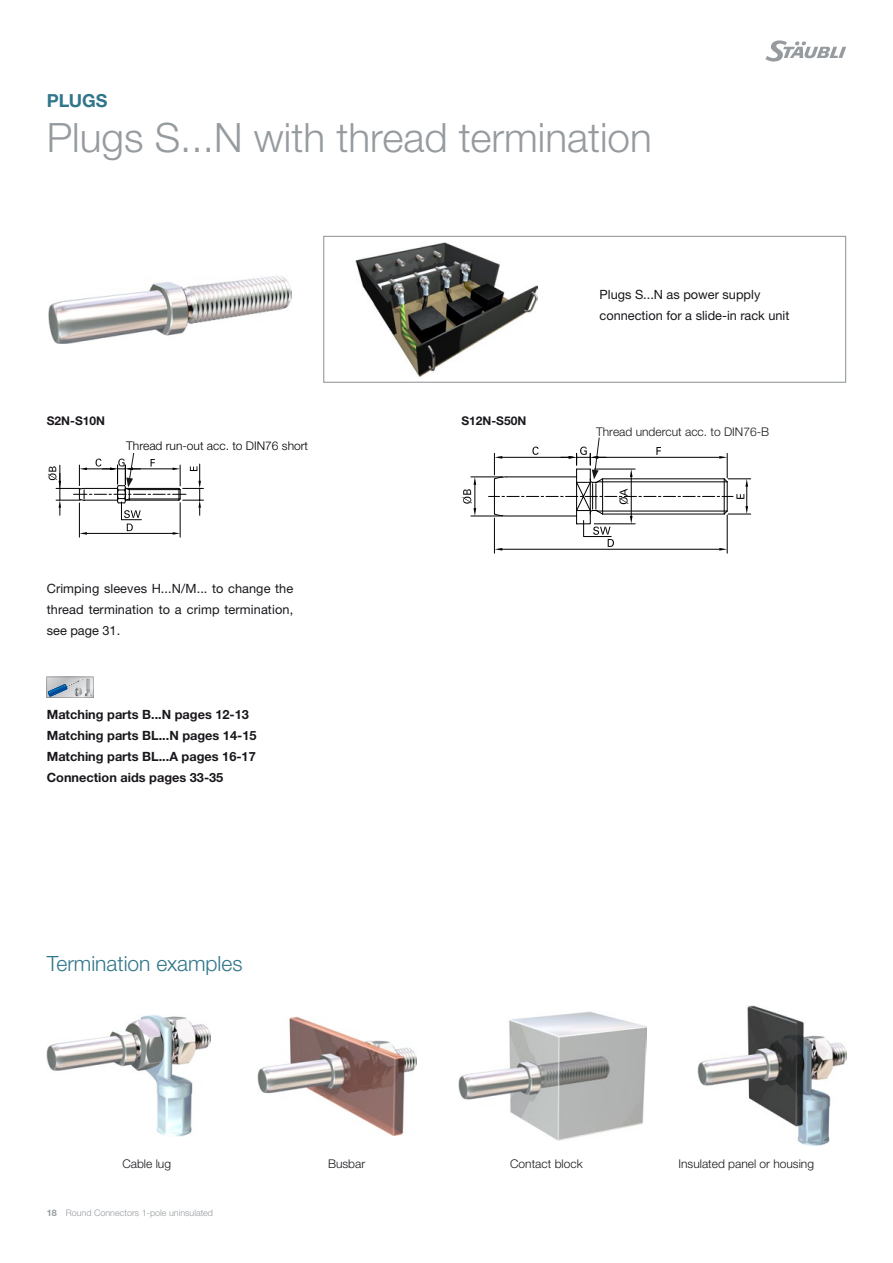
<style>
.page{position:relative;width:893px;height:1263px;background:#fff}
.page>*{position:absolute;margin:0;border:0;box-sizing:border-box;transform-origin:0 0}
.Headline_Inside_EN{font:300 40.5px "Helvetica Neue LTW1 G";color:#969b9f}
.Subheadline_Inside_EN{font:300 21px "Helvetica Neue LTW1 G";color:#30768a}
.Capture_Kicker_Inside_EN{font:700 18px "Helvetica Neue LTW1 G";color:#30768a}
.RunningText_Inside_EN{font:12.75px/21px "Helvetica Neue LTW1 G";color:#1a171c;text-align:justify}
.Productext_technics_Inside_EN{font:700 12.75px "Helvetica Neue LTW1 G";color:#1a171c}
.Caption_Inside_neutral{font:300 12px "Helvetica Neue LTW1 G";color:#1a171c}
.Caption_Inside_neutral-2{font:300 12px "Helvetica Neue LTW1 G";color:#000}
.Caption_Inside_neutral-3{font:700 12px "Helvetica Neue LTW1 G";color:#1a171c}
.t1{font:300 9px "Helvetica Neue LTW1 G";color:#969b9f}
.s1{font-weight:700}
</style>
<div class="page">
<svg style="left:765px;top:40px;width:81px;height:22px"></svg>
<div style="left:323px;top:236px;width:523px;height:147px;border:1px solid #969b9f"></div>
<img style="left:355px;top:242px;width:183px;height:134px">
<img style="left:47px;top:1014px;width:163px;height:123px">
<hr style="left:79px;top:503px;width:1px;height:34px;background:#000">
<hr style="left:180px;top:503px;width:1px;height:34px;background:#000">
<hr style="left:494px;top:518px;width:1px;height:35px;background:#000">
<hr style="left:727px;top:515px;width:1px;height:38px;background:#000">
<hr style="left:471px;top:516px;width:32px;height:1px;background:#000">
<hr style="left:471px;top:477px;width:32px;height:1px;background:#000">
<svg style="left:462px;top:477px;width:14px;height:39px"></svg>
<img style="left:49px;top:276px;width:242px;height:68px">
<img style="left:257px;top:1016px;width:159px;height:119px">
<img style="left:458px;top:1011px;width:188px;height:129px">
<img style="left:697px;top:1006px;width:149px;height:139px">
<svg style="left:489px;top:437px;width:262px;height:114px"></svg>
<svg style="left:48px;top:452px;width:155px;height:83px"></svg>
<svg style="left:47px;top:677px;width:46px;height:21px"></svg>
<p class="Capture_Kicker_Inside_EN" style="left:47px;top:89px;width:62px">PLUGS</p>
<p class="Headline_Inside_EN" style="left:47px;top:113px;width:607px">Plugs S...N with thread termination</p>
<p class="Caption_Inside_neutral-3" style="left:47px;top:413px;width:60px">S2N-S10N</p>
<p class="Caption_Inside_neutral-3" style="left:461px;top:413px;width:66px">S12N-S50N</p>
<p class="Caption_Inside_neutral-2" style="left:126px;top:438px;width:183px">Thread run-out acc. to DIN76 short</p>
<p class="RunningText_Inside_EN" style="left:47px;top:578px;width:248px">Crimping sleeves H...N/M... to change the thread termination to a crimp termination, see page 31.</p>
<p class="Productext_technics_Inside_EN" style="left:47px;top:706px;width:204px">Matching parts B...N pages 12-13</p>
<p class="Productext_technics_Inside_EN" style="left:47px;top:727px;width:211px">Matching parts BL...N pages 14-15</p>
<p class="Productext_technics_Inside_EN" style="left:47px;top:748px;width:211px">Matching parts BL...A pages 16-17</p>
<p class="Productext_technics_Inside_EN" style="left:47px;top:769px;width:178px">Connection aids pages 33-35</p>
<p class="Subheadline_Inside_EN" style="left:47px;top:950px;width:197px">Termination examples</p>
<p class="RunningText_Inside_EN" style="left:600px;top:284px;width:162px">Plugs S...N as power supply</p>
<p class="RunningText_Inside_EN" style="left:600px;top:305px;width:191px">connection for a slide-in rack unit</p>
<p class="Caption_Inside_neutral" style="left:596px;top:424px;width:174px">Thread undercut acc. to DIN76-B</p>
<p class="Caption_Inside_neutral" style="left:122px;top:1157px;width:50px">Cable lug</p>
<p class="Caption_Inside_neutral" style="left:328px;top:1157px;width:39px">Busbar</p>
<p class="Caption_Inside_neutral" style="left:510px;top:1157px;width:74px">Contact block</p>
<p class="Caption_Inside_neutral" style="left:678px;top:1157px;width:137px">Insulated panel or housing</p>
<p class="t1" style="left:47px;top:1207px;width:168px"><span class="s1">18</span> Round Connectors 1-pole uninsulated</p>
</div>
